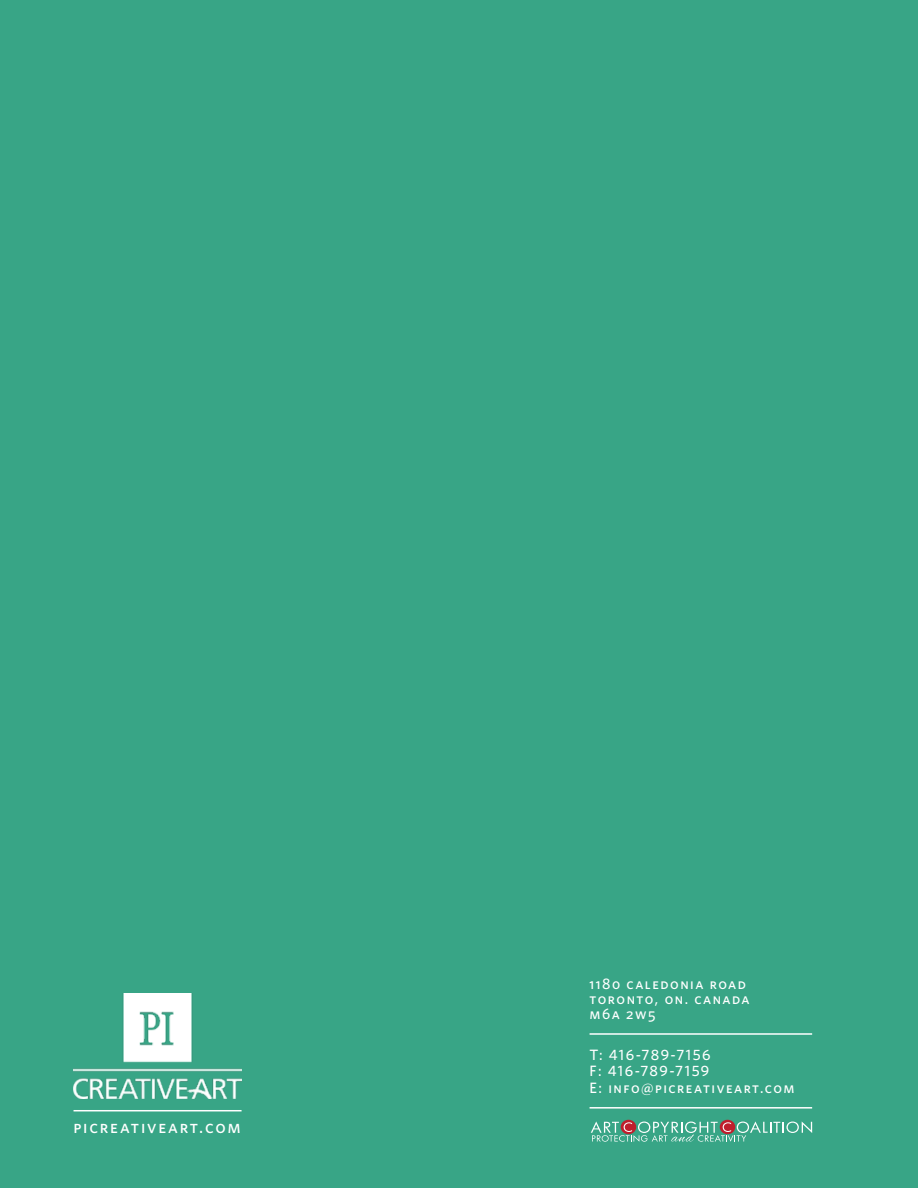
<style>
.page{position:relative;width:918px;height:1188px;background:#38a586}
.page>*{position:absolute;margin:0;border:0;box-sizing:border-box;transform-origin:0 0}
.t1{font:18px "Whitney HTF Medium SC";letter-spacing:.1em;color:#fff}
.t2{font:15px/15px "Whitney HTF Medium SC";letter-spacing:.1em;color:#fff}
.t3{font:500 15px/16.5px "Whitney HTF";letter-spacing:.095em;color:#fff}
.s1{font-family:"Whitney HTF Medium SC";font-weight:400}
</style>
<div class="page">
<img style="left:74px;top:994px;width:168px;height:104px">
<hr style="left:74px;top:1110px;width:168px;height:1px;background:#fff">
<hr style="left:590px;top:1033px;width:222px;height:2px;background:#fff">
<hr style="left:590px;top:1107px;width:222px;height:2px;background:#fff">
<div style="left:621px;top:1120px;width:15px;height:14px;background:#be1e2d;border-radius:50%"></div>
<div style="left:720px;top:1120px;width:15px;height:14px;background:#be1e2d;border-radius:50%"></div>
<svg style="left:591px;top:1121px;width:221px;height:21px;background:#65ad96"></svg>
<p class="t1" style="left:74px;top:1116px;width:169px">picreativeart.com</p>
<p class="t2" style="left:590px;top:976px;width:162px">1180 caledonia road toronto, on. canada m6a 2w5</p>
<p class="t3" style="left:590px;top:1046px;width:123px"><span class="s1">T:</span> 416-789-7156<br><span class="s1">F:</span> 416-789-7159</p>
<p class="t2" style="left:590px;top:1080px;width:207px">E: info@picreativeart.com</p>
</div>
